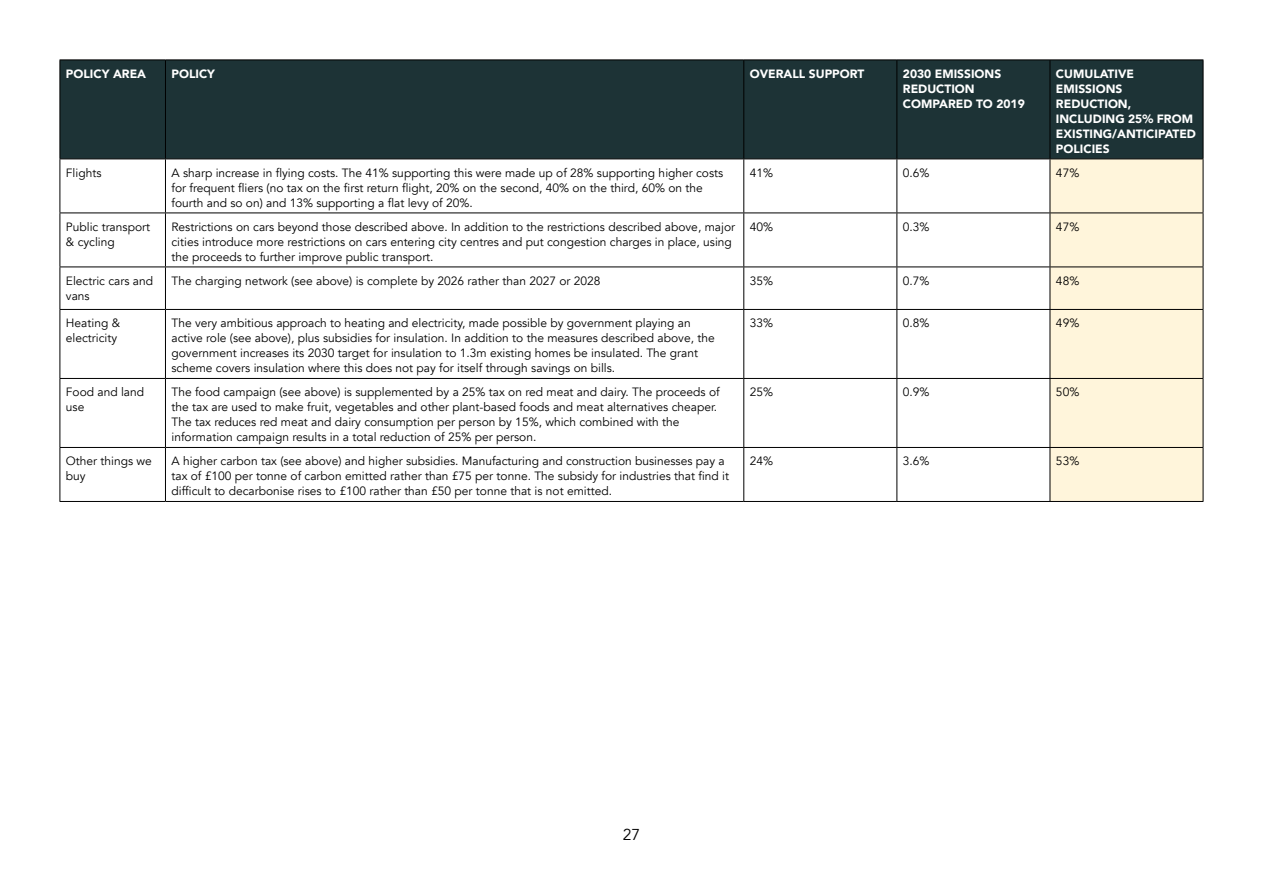
<style>
.page{position:relative;width:1263px;height:893px;background:#fff}
.page>*{position:absolute;margin:0;border:0;box-sizing:border-box;transform-origin:0 0}
.Body{font:15.75px "Avenir";color:#000}
.Body-2{font:12px/15px "Avenir";color:#000}
.H2_Black{font:900 12px/15px "Avenir";color:#fff}
</style>
<div class="page">
<div style="left:61px;top:61px;width:1142px;height:98px;background:#1d3336"></div>
<svg style="left:61px;top:160px;width:988px;height:341px"></svg>
<div style="left:1050px;top:160px;width:153px;height:341px;background:#fff5db"></div>
<hr style="left:60px;top:60px;width:105px;height:1px;background:#000">
<hr style="left:60px;top:60px;width:1px;height:99px;background:#000">
<hr style="left:165px;top:60px;width:579px;height:1px;background:#000">
<hr style="left:165px;top:60px;width:1px;height:99px;background:#000">
<hr style="left:744px;top:60px;width:153px;height:1px;background:#000">
<hr style="left:743px;top:60px;width:1px;height:99px;background:#000">
<hr style="left:897px;top:60px;width:153px;height:1px;background:#000">
<hr style="left:896px;top:60px;width:1px;height:99px;background:#000">
<hr style="left:1050px;top:60px;width:153px;height:1px;background:#000">
<hr style="left:1049px;top:60px;width:1px;height:99px;background:#000">
<hr style="left:1203px;top:60px;width:1px;height:99px;background:#000">
<hr style="left:60px;top:159px;width:105px;height:1px;background:#000">
<hr style="left:165px;top:159px;width:579px;height:1px;background:#000">
<hr style="left:744px;top:159px;width:153px;height:1px;background:#000">
<hr style="left:897px;top:159px;width:153px;height:1px;background:#000">
<hr style="left:1050px;top:159px;width:153px;height:1px;background:#000">
<hr style="left:60px;top:159px;width:1px;height:54px;background:#000">
<hr style="left:60px;top:213px;width:105px;height:1px;background:#000">
<hr style="left:60px;top:213px;width:1px;height:54px;background:#000">
<hr style="left:60px;top:267px;width:105px;height:1px;background:#000">
<hr style="left:60px;top:267px;width:1px;height:42px;background:#000">
<hr style="left:60px;top:309px;width:105px;height:1px;background:#000">
<hr style="left:60px;top:310px;width:1px;height:68px;background:#000">
<hr style="left:60px;top:378px;width:105px;height:1px;background:#000">
<hr style="left:60px;top:379px;width:1px;height:68px;background:#000">
<hr style="left:60px;top:447px;width:105px;height:1px;background:#000">
<hr style="left:60px;top:448px;width:1px;height:53px;background:#000">
<hr style="left:60px;top:501px;width:105px;height:1px;background:#000">
<hr style="left:165px;top:159px;width:1px;height:54px;background:#000">
<hr style="left:165px;top:213px;width:579px;height:1px;background:#000">
<hr style="left:165px;top:213px;width:1px;height:54px;background:#000">
<hr style="left:165px;top:267px;width:579px;height:1px;background:#000">
<hr style="left:165px;top:267px;width:1px;height:42px;background:#000">
<hr style="left:165px;top:309px;width:579px;height:1px;background:#000">
<hr style="left:165px;top:310px;width:1px;height:68px;background:#000">
<hr style="left:165px;top:378px;width:579px;height:1px;background:#000">
<hr style="left:165px;top:379px;width:1px;height:68px;background:#000">
<hr style="left:165px;top:447px;width:579px;height:1px;background:#000">
<hr style="left:165px;top:448px;width:1px;height:53px;background:#000">
<hr style="left:165px;top:501px;width:579px;height:1px;background:#000">
<hr style="left:743px;top:159px;width:1px;height:54px;background:#000">
<hr style="left:744px;top:213px;width:153px;height:1px;background:#000">
<hr style="left:743px;top:213px;width:1px;height:54px;background:#000">
<hr style="left:744px;top:267px;width:153px;height:1px;background:#000">
<hr style="left:743px;top:267px;width:1px;height:42px;background:#000">
<hr style="left:744px;top:309px;width:153px;height:1px;background:#000">
<hr style="left:743px;top:310px;width:1px;height:68px;background:#000">
<hr style="left:744px;top:378px;width:153px;height:1px;background:#000">
<hr style="left:743px;top:379px;width:1px;height:68px;background:#000">
<hr style="left:744px;top:447px;width:153px;height:1px;background:#000">
<hr style="left:743px;top:448px;width:1px;height:53px;background:#000">
<hr style="left:744px;top:501px;width:153px;height:1px;background:#000">
<hr style="left:896px;top:159px;width:1px;height:54px;background:#000">
<hr style="left:897px;top:213px;width:153px;height:1px;background:#000">
<hr style="left:896px;top:213px;width:1px;height:54px;background:#000">
<hr style="left:897px;top:267px;width:153px;height:1px;background:#000">
<hr style="left:896px;top:267px;width:1px;height:42px;background:#000">
<hr style="left:897px;top:309px;width:153px;height:1px;background:#000">
<hr style="left:896px;top:310px;width:1px;height:68px;background:#000">
<hr style="left:897px;top:378px;width:153px;height:1px;background:#000">
<hr style="left:896px;top:379px;width:1px;height:68px;background:#000">
<hr style="left:897px;top:447px;width:153px;height:1px;background:#000">
<hr style="left:896px;top:448px;width:1px;height:53px;background:#000">
<hr style="left:897px;top:501px;width:153px;height:1px;background:#000">
<hr style="left:1049px;top:159px;width:1px;height:54px;background:#000">
<hr style="left:1203px;top:159px;width:1px;height:54px;background:#000">
<hr style="left:1050px;top:213px;width:153px;height:1px;background:#000">
<hr style="left:1049px;top:213px;width:1px;height:54px;background:#000">
<hr style="left:1203px;top:213px;width:1px;height:54px;background:#000">
<hr style="left:1050px;top:267px;width:153px;height:1px;background:#000">
<hr style="left:1049px;top:267px;width:1px;height:42px;background:#000">
<hr style="left:1203px;top:267px;width:1px;height:42px;background:#000">
<hr style="left:1050px;top:309px;width:153px;height:1px;background:#000">
<hr style="left:1049px;top:310px;width:1px;height:68px;background:#000">
<hr style="left:1203px;top:310px;width:1px;height:68px;background:#000">
<hr style="left:1050px;top:378px;width:153px;height:1px;background:#000">
<hr style="left:1049px;top:379px;width:1px;height:68px;background:#000">
<hr style="left:1203px;top:379px;width:1px;height:68px;background:#000">
<hr style="left:1050px;top:447px;width:153px;height:1px;background:#000">
<hr style="left:1049px;top:448px;width:1px;height:53px;background:#000">
<hr style="left:1203px;top:448px;width:1px;height:53px;background:#000">
<hr style="left:1050px;top:501px;width:153px;height:1px;background:#000">
<h2 class="H2_Black" style="left:66px;top:66px;width:82px">POLICY AREA</h2>
<h2 class="H2_Black" style="left:171px;top:66px;width:45px">POLICY</h2>
<h2 class="H2_Black" style="left:750px;top:66px;width:116px">OVERALL SUPPORT</h2>
<h2 class="H2_Black" style="left:903px;top:66px;width:123px">2030 EMISSIONS<br>REDUCTION<br>COMPARED TO 2019</h2>
<h2 class="H2_Black" style="left:1056px;top:66px;width:142px">CUMULATIVE<br>EMISSIONS<br>REDUCTION,<br>INCLUDING 25% FROM<br>EXISTING/ANTICIPATED<br>POLICIES</h2>
<p class="Body-2" style="left:66px;top:165px;width:37px">Flights</p>
<p class="Body-2" style="left:171px;top:165px;width:553px">A sharp increase in flying costs. The 41% supporting this were made up of 28% supporting higher costs for frequent fliers (no tax on the first return flight, 20% on the second, 40% on the third, 60% on the fourth and so on) and 13% supporting a flat levy of 20%.</p>
<p class="Body-2" style="left:750px;top:165px;width:25px">41%</p>
<p class="Body-2" style="left:903px;top:165px;width:28px">0.6%</p>
<p class="Body-2" style="left:1056px;top:165px;width:25px">47%</p>
<p class="Body-2" style="left:66px;top:219px;width:86px">Public transport &amp; cycling</p>
<p class="Body-2" style="left:171px;top:219px;width:565px">Restrictions on cars beyond those described above. In addition to the restrictions described above, major cities introduce more restrictions on cars entering city centres and put congestion charges in place, using the proceeds to further improve public transport.</p>
<p class="Body-2" style="left:750px;top:219px;width:25px">40%</p>
<p class="Body-2" style="left:903px;top:219px;width:28px">0.3%</p>
<p class="Body-2" style="left:1056px;top:219px;width:25px">47%</p>
<p class="Body-2" style="left:66px;top:273px;width:89px">Electric cars and vans</p>
<p class="Body-2" style="left:171px;top:273px;width:430px">The charging network (see above) is complete by 2026 rather than 2027 or 2028</p>
<p class="Body-2" style="left:750px;top:273px;width:25px">35%</p>
<p class="Body-2" style="left:903px;top:273px;width:28px">0.7%</p>
<p class="Body-2" style="left:1056px;top:273px;width:25px">48%</p>
<p class="Body-2" style="left:66px;top:316px;width:56px">Heating &amp; electricity</p>
<p class="Body-2" style="left:171px;top:316px;width:545px">The very ambitious approach to heating and electricity, made possible by government playing an active role (see above), plus subsidies for insulation. In addition to the measures described above, the government increases its 2030 target for insulation to 1.3m existing homes be insulated. The grant scheme covers insulation where this does not pay for itself through savings on bills.</p>
<p class="Body-2" style="left:750px;top:316px;width:25px">33%</p>
<p class="Body-2" style="left:903px;top:316px;width:28px">0.8%</p>
<p class="Body-2" style="left:1056px;top:316px;width:25px">49%</p>
<p class="Body-2" style="left:66px;top:385px;width:80px">Food and land use</p>
<p class="Body-2" style="left:171px;top:385px;width:550px">The food campaign (see above) is supplemented by a 25% tax on red meat and dairy. The proceeds of the tax are used to make fruit, vegetables and other plant-based foods and meat alternatives cheaper.<br>The tax reduces red meat and dairy consumption per person by 15%, which combined with the information campaign results in a total reduction of 25% per person.</p>
<p class="Body-2" style="left:750px;top:385px;width:25px">25%</p>
<p class="Body-2" style="left:903px;top:385px;width:28px">0.9%</p>
<p class="Body-2" style="left:1056px;top:385px;width:25px">50%</p>
<p class="Body-2" style="left:66px;top:454px;width:87px">Other things we buy</p>
<p class="Body-2" style="left:171px;top:454px;width:559px">A higher carbon tax (see above) and higher subsidies. Manufacturing and construction businesses pay a tax of £100 per tonne of carbon emitted rather than £75 per tonne. The subsidy for industries that find it difficult to decarbonise rises to £100 rather than £50 per tonne that is not emitted.</p>
<p class="Body-2" style="left:750px;top:454px;width:25px">24%</p>
<p class="Body-2" style="left:903px;top:454px;width:28px">3.6%</p>
<p class="Body-2" style="left:1056px;top:454px;width:25px">53%</p>
<p class="Body" style="left:623px;top:825px;width:19px">27</p>
</div>
